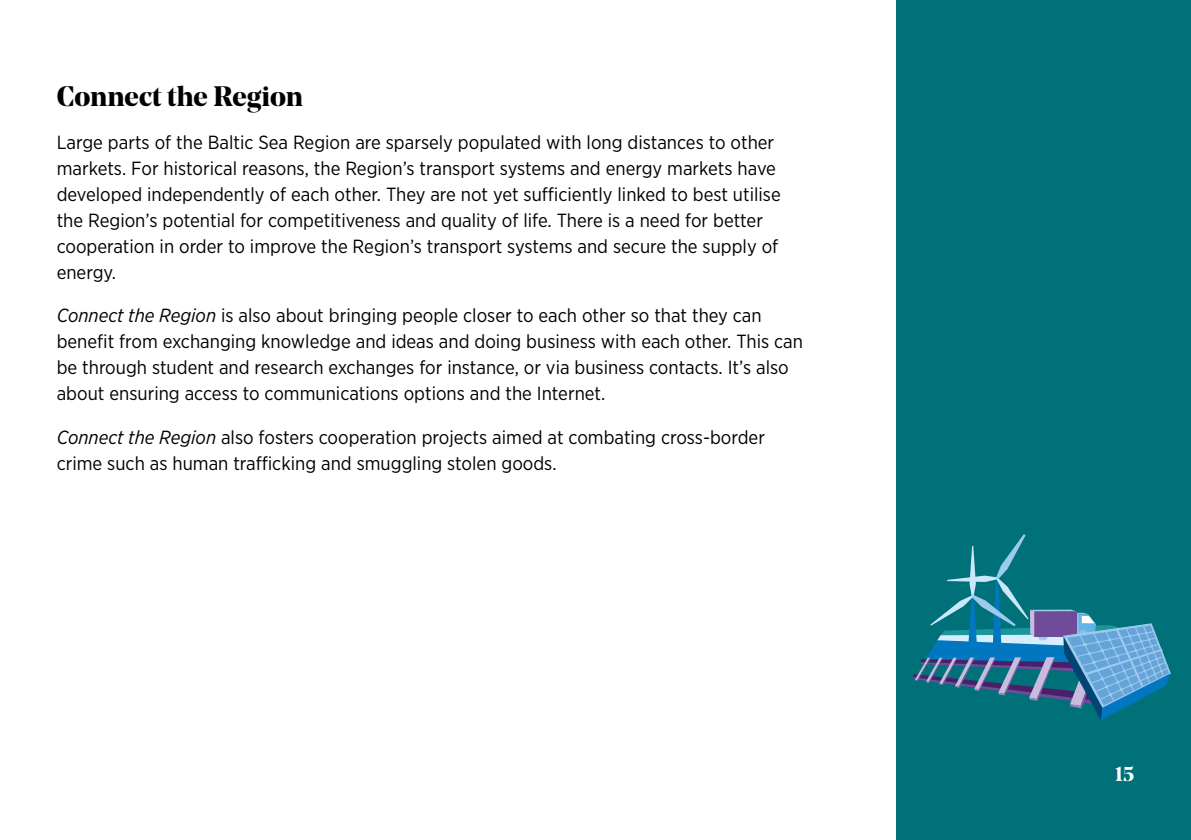
<style>
.page{position:relative;width:1191px;height:840px;background:#fff}
.page>*{position:absolute;margin:0;border:0;box-sizing:border-box;transform-origin:0 0}
.Brödtext{font:700 28px "Noe Display";color:#000}
.t1{font:700 20px "Noe Display";color:#fff}
.Brödtext-2{font:19px/26px "Gotham Narrow";color:#000}
.s1{font-style:italic}
</style>
<div class="page">
<div style="left:896px;top:0;width:295px;height:839px;background:#007179"></div>
<svg style="left:912px;top:534px;width:258px;height:186px"></svg>
<p class="Brödtext" style="left:57px;top:78px;width:248px">Connect the Region</p>
<p class="Brödtext-2" style="left:57px;top:129px;width:725px">Large parts of the Baltic Sea Region are sparsely populated with long distances to other markets. For historical reasons, the Region’s transport systems and energy markets have developed independently of each other. They are not yet sufficiently linked to best utilise the Region’s potential for competitiveness and quality of life. There is a need for better cooperation in order to improve the Region’s transport systems and secure the supply of energy.</p>
<p class="Brödtext-2" style="left:57px;top:302px;width:747px"><span class="s1">Connect the Region</span> is also about bringing people closer to each other so that they can benefit from exchanging knowledge and ideas and doing business with each other. This can be through student and research exchanges for instance, or via business contacts. It’s also about ensuring access to communications options and the Internet.</p>
<p class="Brödtext-2" style="left:57px;top:423px;width:710px"><span class="s1">Connect the Region</span> also fosters cooperation projects aimed at combating cross-border crime such as human trafficking and smuggling stolen goods.</p>
<p class="t1" style="left:1114px;top:760px;width:21px">15</p>
</div>
